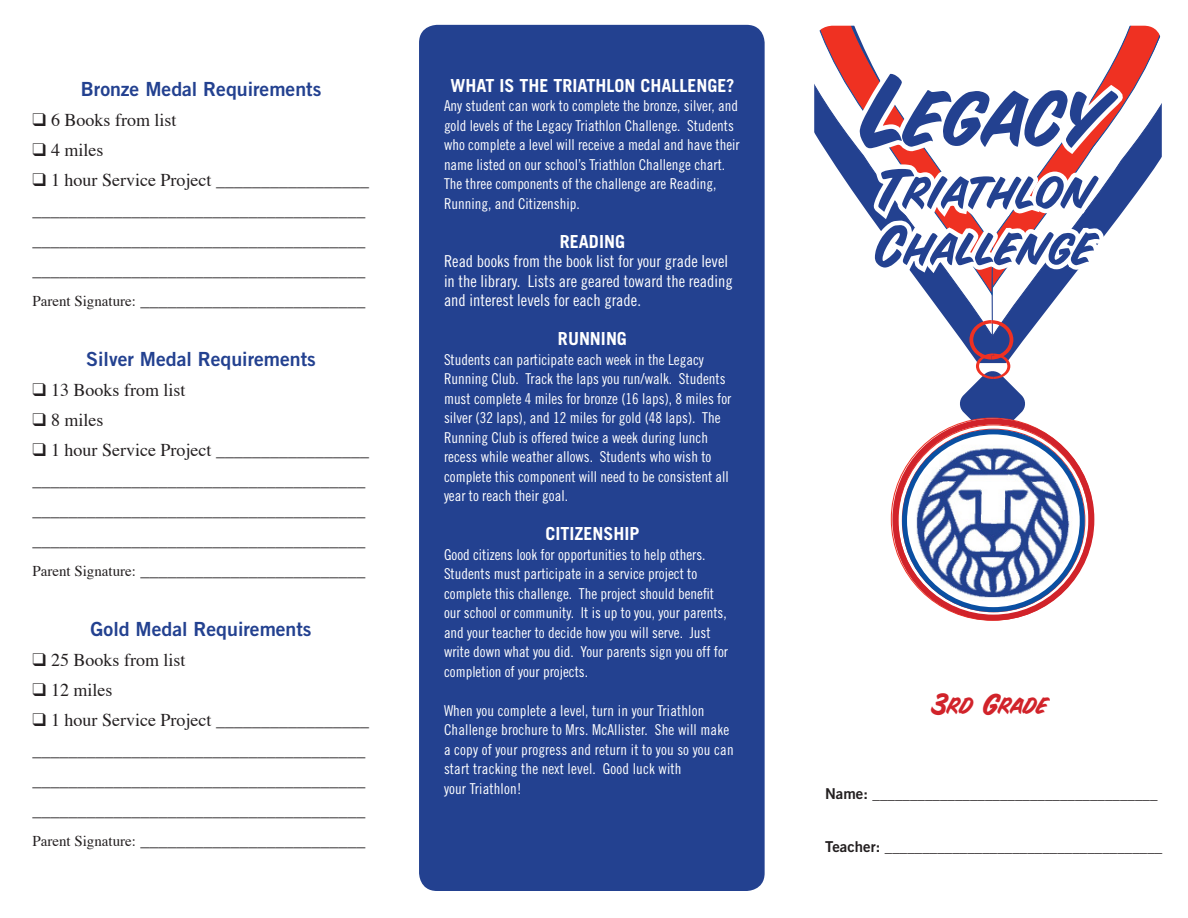
<style>
.page{position:relative;width:1188px;height:918px;background:#fff}
.page>*{position:absolute;margin:0;border:0;box-sizing:border-box;transform-origin:0 0}
.t1{font:91.2px "Sign Painter";color:#234190}
.t2{font:52.8px "Sign Painter";color:#234190}
.t3{font:27px "Sign Painter";color:#d1232a}
.t4{font:19.5px "Trade Gothic Bold Two";color:#234190}
.t5{font:18px/30px "Times";color:#231f20}
.t6{font:700 18px "Trade Gothic";color:#fff}
.t7{font:16.5px/19.5px "Trade Gothic Cond Eighteen";color:#fff}
.t8{font:15px/19.5px "Trade Gothic Cond Eighteen";color:#fff}
.t9{font:15px "Trade Gothic Bold Two";color:#231f20}
.s1{font-size:15px}
</style>
<div class="page">
<svg style="left:723px;top:24px;width:439px;height:867px"></svg>
<svg style="left:850px;top:62px;width:277px;height:554px"></svg>
<img style="left:905px;top:432px;width:177px;height:178px;border-radius:89px">
<div style="left:902px;top:429px;width:183px;height:183px;border:5px solid #0a4fa2;border-radius:50%"></div>
<div style="left:892px;top:419px;width:202px;height:202px;border:6px solid #d1232a;border-radius:50%"></div>
<div style="left:419px;top:25px;width:346px;height:866px;background:#234190;border-radius:18px"></div>
<p class="t4" style="left:81px;top:77px;width:242px">Bronze Medal Requirements</p>
<p class="t5" style="left:32px;top:103px;width:146px">❑ 6 Books from list</p>
<p class="t5" style="left:32px;top:133px;width:73px">❑ 4 miles</p>
<p class="t5" style="left:32px;top:163px;width:338px">❑ 1 hour Service Project _________________ _____________________________________ _____________________________________ _____________________________________</p>
<p class="t5" style="left:32px;top:283px;width:335px"><span class="s1">Parent Signature:</span> _________________________</p>
<p class="t4" style="left:86px;top:347px;width:231px">Silver Medal Requirements</p>
<p class="t5" style="left:32px;top:373px;width:155px">❑ 13 Books from list</p>
<p class="t5" style="left:32px;top:403px;width:73px">❑ 8 miles</p>
<p class="t5" style="left:32px;top:433px;width:338px">❑ 1 hour Service Project _________________ _____________________________________ _____________________________________ _____________________________________</p>
<p class="t5" style="left:32px;top:553px;width:335px"><span class="s1">Parent Signature:</span> _________________________</p>
<p class="t4" style="left:91px;top:617px;width:223px">Gold Medal Requirements</p>
<p class="t5" style="left:32px;top:643px;width:155px">❑ 25 Books from list</p>
<p class="t5" style="left:32px;top:673px;width:82px">❑ 12 miles</p>
<p class="t5" style="left:32px;top:703px;width:338px">❑ 1 hour Service Project _________________ _____________________________________ _____________________________________ _____________________________________</p>
<p class="t5" style="left:32px;top:823px;width:335px"><span class="s1">Parent Signature:</span> _________________________</p>
<p class="t6" style="left:450px;top:74px;width:286px">WHAT IS THE TRIATHLON CHALLENGE?</p>
<p class="t8" style="left:444px;top:96px;width:297px">Any student can work to complete the bronze, silver, and gold levels of the Legacy Triathlon Challenge. Students who complete a level will receive a medal and have their name listed on our school’s Triathlon Challenge chart.<br>The three components of the challenge are Reading, Running, and Citizenship.</p>
<p class="t6" style="left:560px;top:230px;width:67px">READING</p>
<p class="t7" style="left:444px;top:252px;width:290px">Read books from the book list for your grade level in the library. Lists are geared toward the reading and interest levels for each grade.</p>
<p class="t6" style="left:558px;top:328px;width:71px">RUNNING</p>
<p class="t8" style="left:444px;top:350px;width:289px">Students can participate each week in the Legacy Running Club. Track the laps you run/walk. Students must complete 4 miles for bronze (16 laps), 8 miles for silver (32 laps), and 12 miles for gold (48 laps). The Running Club is offered twice a week during lunch recess while weather allows. Students who wish to complete this component will need to be consistent all year to reach their goal.</p>
<p class="t6" style="left:545px;top:523px;width:96px">CITIZENSHIP</p>
<p class="t8" style="left:444px;top:545px;width:286px">Good citizens look for opportunities to help others.<br>Students must participate in a service project to complete this challenge. The project should benefit our school or community. It is up to you, your parents, and your teacher to decide how you will serve. Just write down what you did. Your parents sign you off for completion of your projects.</p>
<p class="t8" style="left:444px;top:701px;width:291px">When you complete a level, turn in your Triathlon Challenge brochure to Mrs. McAllister. She will make a copy of your progress and return it to you so you can start tracking the next level. Good luck with<br>your Triathlon!</p>
<p class="t1" style="left:863px;top:44px;width:247px">Legacy</p>
<p class="t2" style="left:877px;top:150px;width:219px">Triathlon</p>
<p class="t2" style="left:876px;top:206px;width:222px">Challenge</p>
<p class="t3" style="left:930px;top:684px;width:120px">3rd Grade</p>
<p class="t9" style="left:825px;top:785px;width:334px">Name: ______________________________________</p>
<p class="t9" style="left:825px;top:837px;width:339px">Teacher: _____________________________________</p>
</div>
